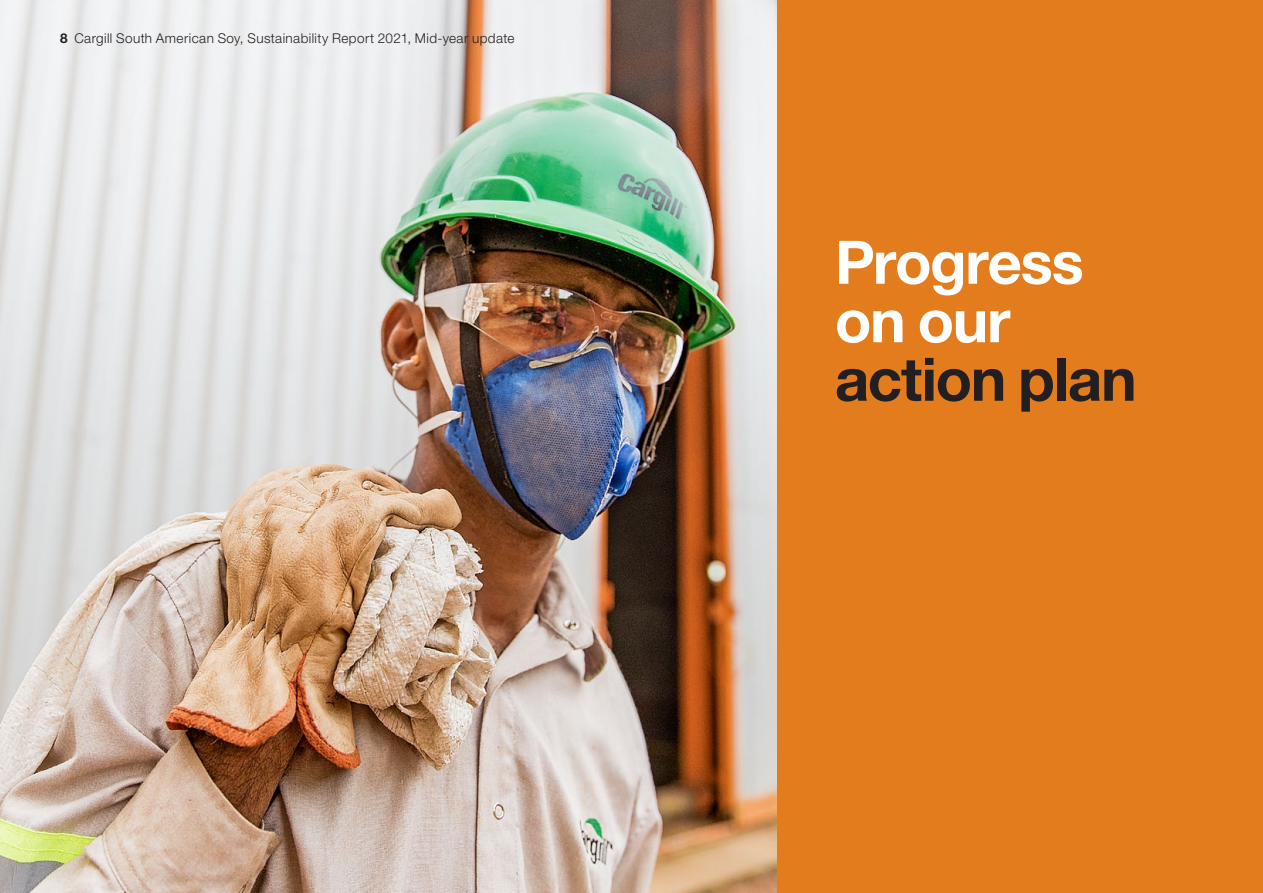
<style>
.page{position:relative;width:1263px;height:893px;background:#fff}
.page>*{position:absolute;margin:0;border:0;box-sizing:border-box;transform-origin:0 0}
.t1{font:700 60px/58.5px "Helvetica Neue LT Std";letter-spacing:-.02em;color:#fff}
.t2{font:700 60px "Helvetica Neue LT Std";letter-spacing:-.02em;color:#231f20}
.t3{font:300 13.5px "Helvetica Neue LT Std";letter-spacing:.03em;color:#231f20}
.s1{font-weight:700}
</style>
<div class="page">
<img style="left:0;top:0;width:777px;height:893px">
<div style="left:777px;top:0;width:486px;height:893px;background:#e37c1d"></div>
<p class="t3" style="left:60px;top:29px;width:456px"><span class="s1">8</span> Cargill South American Soy, Sustainability Report 2021, Mid-year update</p>
<h1 class="t1" style="left:835px;top:232px;width:250px">Progress on our</h1>
<h1 class="t2" style="left:835px;top:342px;width:303px">action plan</h1>
</div>
